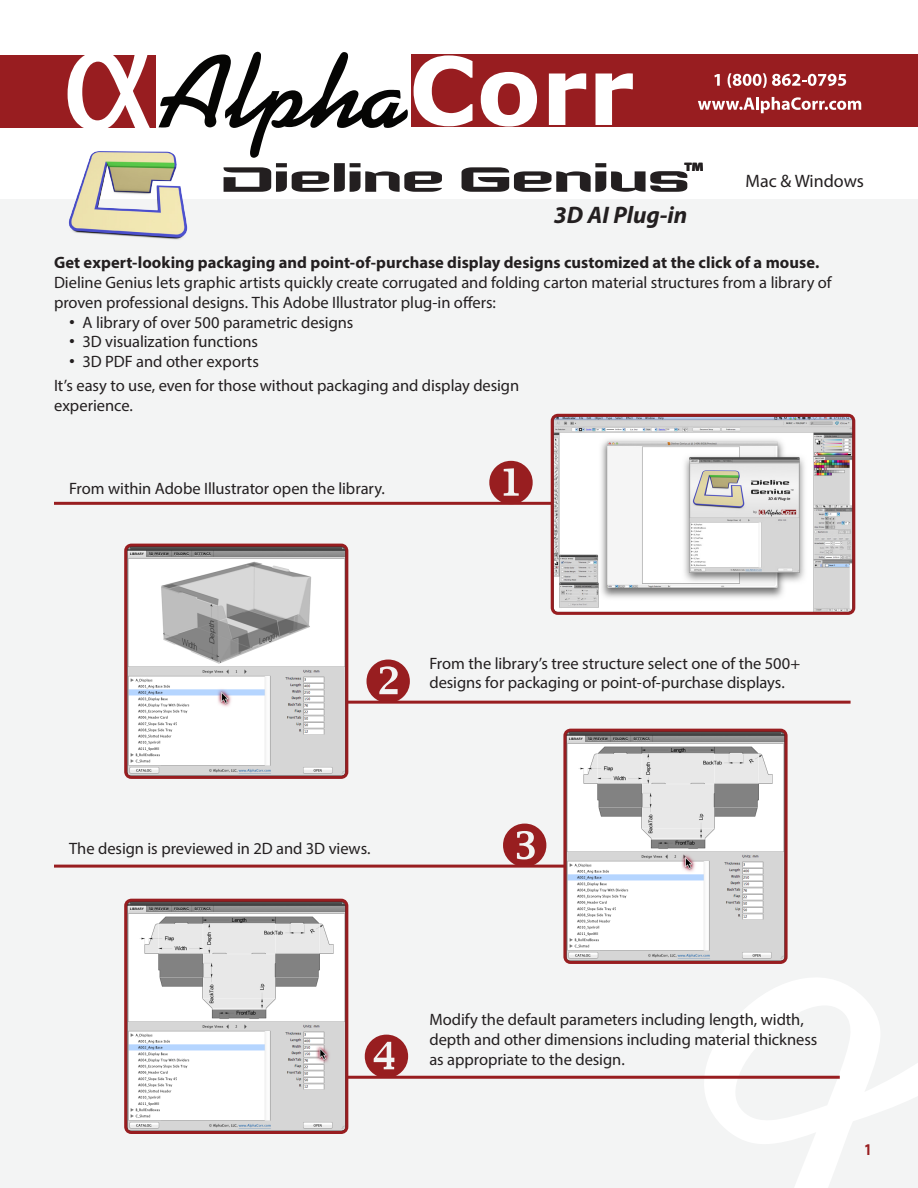
<style>
.page{position:relative;width:918px;height:1188px;background:#fff}
.page>*{position:absolute;margin:0;border:0;box-sizing:border-box;transform-origin:0 0}
.t1{font:78px "Megahertz In";color:#231f20}
.t2{font:700 30px "Myriad Pro";color:#231f20}
.t3{font:italic 700 24px "Myriad Pro";color:#231f20}
.t4{font:18px "Myriad Pro";color:#231f20}
.Body{font:16.5px/19.8px "Myriad Pro";letter-spacing:-.005em;color:#231f20}
.Sub_Head{font:700 16.5px "Myriad Pro";color:#981e20;scale:.85 1}
.s1{font-weight:700}
.s2{font-family:"Arial"}
</style>
<div class="page">
<div style="left:0;top:200px;width:918px;height:988px;background:#f3f4f4"></div>
<svg style="left:702px;top:978px;width:216px;height:210px"></svg>
<div style="left:0;top:55px;width:156px;height:73px;background:#981d20"></div>
<div style="left:411px;top:54px;width:507px;height:73px;background:#981d20"></div>
<svg style="left:68px;top:55px;width:82px;height:73px"></svg>
<svg style="left:414px;top:55px;width:59px;height:71px"></svg>
<svg style="left:481px;top:72px;width:56px;height:55px"></svg>
<svg style="left:549px;top:73px;width:37px;height:52px"></svg>
<svg style="left:596px;top:73px;width:37px;height:52px"></svg>
<svg style="left:159px;top:52px;width:249px;height:106px"></svg>
<svg style="left:714px;top:74px;width:6px;height:12px"></svg>
<svg style="left:728px;top:73px;width:118px;height:15px"></svg>
<svg style="left:698px;top:97px;width:163px;height:16px"></svg>
<hr style="left:54px;top:865px;width:512px;height:3px;background:#981d20">
<img style="left:567px;top:733px;width:217px;height:227px">
<div style="left:563px;top:729px;width:225px;height:235px;border:3px solid #981d20;border-radius:6px"></div>
<hr style="left:346px;top:701px;width:505px;height:3px;background:#981d20">
<img style="left:128px;top:548px;width:216px;height:227px">
<div style="left:124px;top:544px;width:224px;height:235px;border:3px solid #981d20;border-radius:6px"></div>
<hr style="left:341px;top:1076px;width:499px;height:3px;background:#981d20">
<img style="left:128px;top:903px;width:216px;height:227px">
<div style="left:124px;top:899px;width:224px;height:235px;border:3px solid #981d20;border-radius:6px"></div>
<hr style="left:54px;top:502px;width:499px;height:3px;background:#981d20">
<img style="left:555px;top:418px;width:296px;height:193px">
<div style="left:551px;top:414px;width:304px;height:201px;border:3px solid #981d20;border-radius:6px"></div>
<img style="left:60px;top:145px;width:134px;height:95px">
<svg style="left:503px;top:864px;width:43px;height:1px"></svg>
<svg style="left:365px;top:1075px;width:43px;height:1px"></svg>
<svg style="left:366px;top:700px;width:44px;height:1px"></svg>
<svg style="left:489px;top:501px;width:44px;height:1px"></svg>
<p class="t2" style="left:684px;top:154px;width:21px">™</p>
<p class="t3" style="left:554px;top:200px;width:135px">3D AI Plug-in</p>
<p class="t1" style="left:219px;top:149px;width:470px">Dieline Genius</p>
<p class="t4" style="left:745px;top:170px;width:120px">Mac &amp; Windows</p>
<p class="Body" style="left:54px;top:253px;width:779px"><span class="s1">Get expert-looking packaging and point-of-purchase display designs customized at the click of a mouse.<br></span>Dieline Genius lets graphic artists quickly create corrugated and folding carton material structures from a library of proven professional designs. This Adobe Illustrator plug-in offers:</p>
<p class="Body" style="left:69px;top:312px;width:286px"><span class="s2">•</span> A library of over 500 parametric designs</p>
<p class="Body" style="left:69px;top:332px;width:190px"><span class="s2">•</span> 3D visualization functions</p>
<p class="Body" style="left:69px;top:352px;width:191px"><span class="s2">•</span> 3D PDF and other exports</p>
<p class="Body" style="left:54px;top:376px;width:467px">It’s easy to use, even for those without packaging and display design experience.</p>
<p class="Body" style="left:69px;top:478px;width:317px">From within Adobe Illustrator open the library.</p>
<p class="Body" style="left:429px;top:653px;width:372px">From the library’s tree structure select one of the 500+</p>
<p class="Body" style="left:429px;top:673px;width:357px">designs for packaging or point-of-purchase displays.</p>
<p class="Body" style="left:69px;top:839px;width:303px">The design is previewed in 2D and 3D views.</p>
<p class="Body" style="left:429px;top:1010px;width:389px">Modify the default parameters including length, width, depth and other dimensions including material thickness as appropriate to the design.</p>
<p class="Sub_Head" style="left:864px;top:1139px;width:11px">1</p>
</div>
